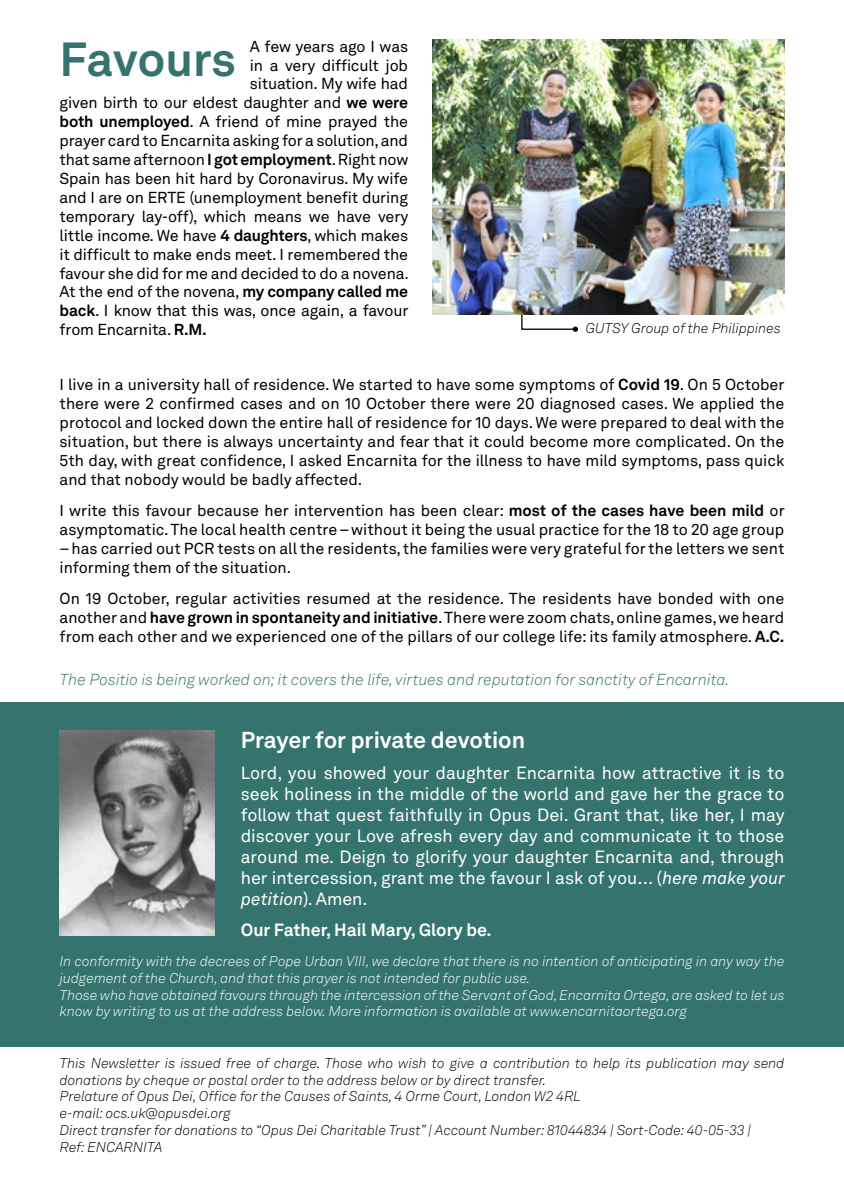
<style>
.page{position:relative;width:844px;height:1191px;background:#fff}
.page>*{position:absolute;margin:0;border:0;box-sizing:border-box;transform-origin:0 0}
.t1{font:700 47.25px "Akkurat LL";letter-spacing:-.005em;color:#35746e}
.t2{font:700 22.75px "Akkurat LL";letter-spacing:-.005em;color:#fff}
.t3{font:17.5px/21px "Akkurat LL";color:#fff;text-align:justify}
.t4{font:700 17.5px "Akkurat LL";color:#fff}
.t5{font:15.75px/18.9px "Akkurat LL";letter-spacing:-.01em;color:#000;text-align:justify}
.t6{font:italic 300 15.75px "Akkurat LL";color:#35746e}
.t7{font:italic 300 14px/16.8px "Akkurat LL";color:#000}
.t8{font:italic 300 14px/16.8px "Akkurat LL";color:#fff}
.s1{font-weight:700}
.s2{font-style:italic}
</style>
<div class="page">
<div style="left:0;top:702px;width:843px;height:344px;background:#35746e"></div>
<img style="left:59px;top:730px;width:156px;height:205px">
<svg style="left:520px;top:314px;width:58px;height:18px"></svg>
<img style="left:433px;top:40px;width:351px;height:274px">
<p class="t5" style="left:250px;top:36px;width:160px">A few years ago I was</p>
<p class="t5" style="left:250px;top:55px;width:160px">in a very difficult job</p>
<p class="t5" style="left:250px;top:74px;width:160px">situation. My wife had</p>
<p class="t5" style="left:60px;top:93px;width:350px">given birth to our eldest daughter and <span class="s1">we were</span></p>
<p class="t5" style="left:60px;top:112px;width:350px"><span class="s1">both unemployed</span>. A friend of mine prayed the</p>
<p class="t5" style="left:60px;top:130px;width:350px">prayer card to Encarnita asking for a solution, and</p>
<p class="t5" style="left:60px;top:149px;width:350px">that same afternoon <span class="s1">I got employment</span>. Right now</p>
<p class="t5" style="left:60px;top:168px;width:350px">Spain has been hit hard by Coronavirus. My wife</p>
<p class="t5" style="left:60px;top:187px;width:350px">and I are on ERTE (unemployment benefit during</p>
<p class="t5" style="left:60px;top:206px;width:350px">temporary lay-off), which means we have very</p>
<p class="t5" style="left:60px;top:225px;width:350px">little income. We have <span class="s1">4 daughters</span>, which makes</p>
<p class="t5" style="left:60px;top:244px;width:350px">it difficult to make ends meet. I remembered the</p>
<p class="t5" style="left:60px;top:263px;width:351px">favour she did for me and decided to do a novena.</p>
<p class="t5" style="left:60px;top:282px;width:350px">At the end of the novena, <span class="s1">my company called me</span></p>
<p class="t5" style="left:60px;top:301px;width:350px"><span class="s1">back</span>. I know that this was, once again, a favour</p>
<p class="t5" style="left:60px;top:319px;width:149px">from Encarnita. <span class="s1">R.M.</span></p>
<h1 class="t1" style="left:60px;top:22px;width:177px">Favours</h1>
<p class="t7" style="left:585px;top:319px;width:197px">GUTSY Group of the Philippines</p>
<p class="t5" style="left:60px;top:375px;width:726px">I live in a university hall of residence. We started to have some symptoms of <span class="s1">Covid 19</span>. On 5 October there were 2 confirmed cases and on 10 October there were 20 diagnosed cases. We applied the protocol and locked down the entire hall of residence for 10 days. We were prepared to deal with the situation, but there is always uncertainty and fear that it could become more complicated. On the 5th day, with great confidence, I asked Encarnita for the illness to have mild symptoms, pass quick and that nobody would be badly affected.</p>
<p class="t5" style="left:60px;top:500px;width:726px">I write this favour because her intervention has been clear: <span class="s1">most of the cases have been mild</span> or asymptomatic. The local health centre – without it being the usual practice for the 18 to 20 age group</p>
<p class="t5" style="left:60px;top:538px;width:726px">– has carried out PCR tests on all the residents, the families were very grateful for the letters we sent informing them of the situation.</p>
<p class="t5" style="left:60px;top:588px;width:726px">On 19 October, regular activities resumed at the residence. The residents have bonded with one another and <span class="s1">have grown in spontaneity and initiative</span>. There were zoom chats, online games, we heard from each other and we experienced one of the pillars of our college life: its family atmosphere. <span class="s1">A.C.</span></p>
<p class="t6" style="left:60px;top:669px;width:671px">The Positio is being worked on; it covers the life, virtues and reputation for sanctity of Encarnita.</p>
<h2 class="t2" style="left:241px;top:722px;width:286px">Prayer for private devotion</h2>
<p class="t3" style="left:241px;top:761px;width:545px">Lord, you showed your daughter Encarnita how attractive it is to seek holiness in the middle of the world and gave her the grace to follow that quest faithfully in Opus Dei. Grant that, like her, I may discover your Love afresh every day and communicate it to those around me. Deign to glorify your daughter Encarnita and, through her intercession, grant me the favour I ask of you… (<span class="s2">here make your petition</span>). Amen.</p>
<p class="t4" style="left:241px;top:916px;width:252px">Our Father, Hail Mary, Glory be.</p>
<p class="t8" style="left:60px;top:952px;width:726px">In conformity with the decrees of Pope Urban VIII, we declare that there is no intention of anticipating in any way the judgement of the Church, and that this prayer is not intended for public use.<br>Those who have obtained favours through the intercession of the Servant of God, Encarnita Ortega, are asked to let us know by writing to us at the address below. More information is available at www.encarnitaortega.org</p>
<p class="t7" style="left:60px;top:1054px;width:726px">This Newsletter is issued free of charge. Those who wish to give a contribution to help its publication may send donations by cheque or postal order to the address below or by direct transfer.<br>Prelature of Opus Dei, Office for the Causes of Saints, 4 Orme Court, London W2 4RL<br>e-mail: ocs.uk@opusdei.org<br>Direct transfer for donations to “Opus Dei Charitable Trust” | Account Number: 81044834 | Sort-Code: 40-05-33 |<br>Ref: ENCARNITA</p>
</div>
